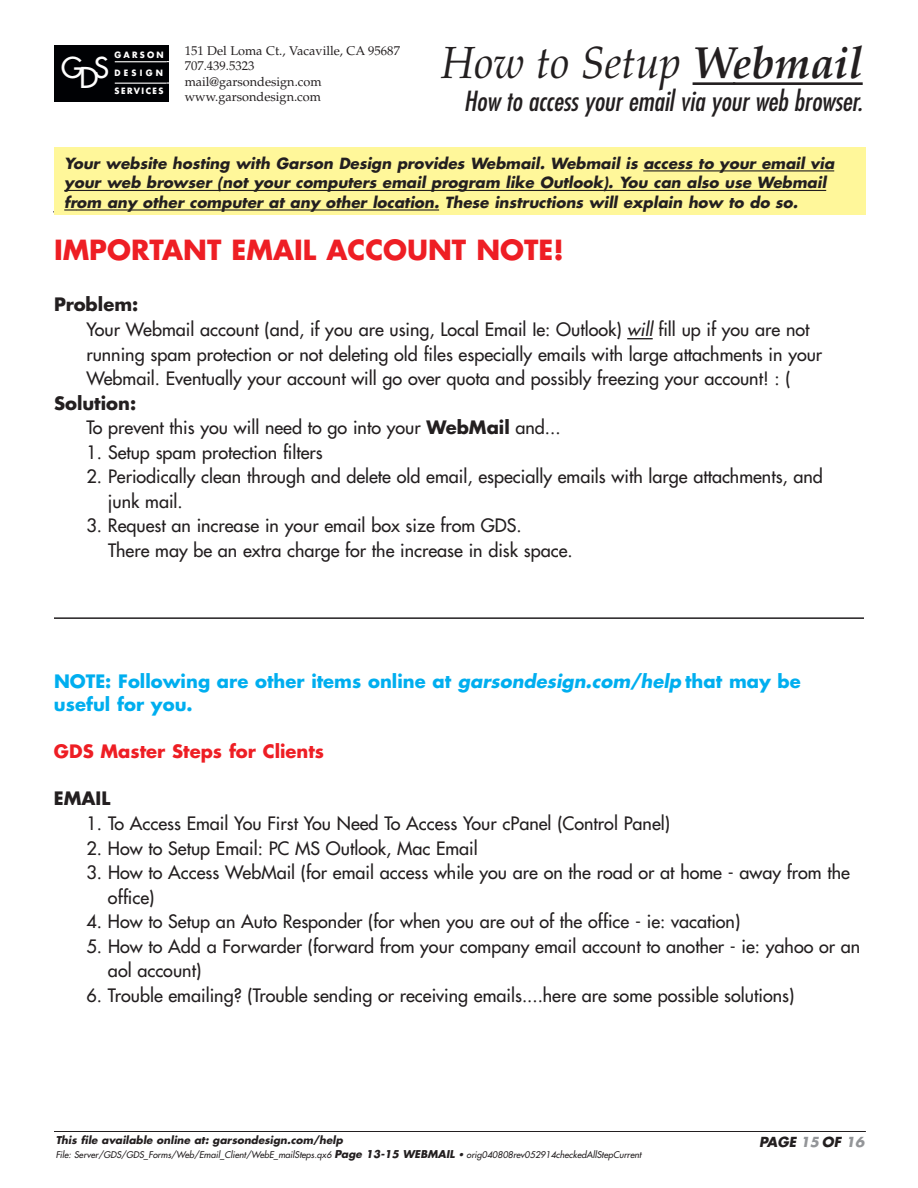
<style>
.page{position:relative;width:918px;height:1188px;background:#fff}
.page>*{position:absolute;margin:0;border:0;box-sizing:border-box;transform-origin:0 0}
.t1{font:italic 45px "Palatino";color:#231f20;scale:.95 1}
.t2{font:28.05px "Futura";color:#fff}
.t3{font:italic condensed 27px "Futura";color:#231f20}
.t4{font:700 27px "Futura";color:#ee1e24}
.t5{font:18px/24.6px "Futura";color:#231f20}
.t6{font:700 18px/23.4px "Futura";color:#00aeef}
.t7{font:700 18px "Futura";color:#ee1e24}
.t8{font:700 18px "Futura";color:#231f20}
.t9{font:italic 700 15px/19.5px "Futura";color:#231f20}
.t10{font:italic 700 13.5px "Futura";color:#231f20}
.t11{font:italic 700 13.5px "Futura";color:#939598}
.t12{font:12.75px/15.6px "Palatino";color:#231f20}
.t13{font:italic 700 10.5px "Futura";color:#231f20}
.t14{font:italic 9px "Futura";color:#231f20}
.t15{font:700 8.55px "Futura";letter-spacing:.265em;color:#fff}
.t16{font:700 8.55px "Futura";letter-spacing:.18em;color:#fff}
.s1{font-weight:700}
.s2{font-style:italic}
.s3{color:#939598}
.s4{color:#fff}
.s5{font-weight:700;font-size:10.5px}
</style>
<div class="page">
<hr style="left:53px;top:211px;width:810px;height:2px;background:#231f20">
<div style="left:54px;top:147px;width:812px;height:68px;background:#fff79a"></div>
<div style="left:54px;top:45px;width:115px;height:56px;background:#000104"></div>
<hr style="left:115px;top:61px;width:52px;height:1px;background:#fff">
<hr style="left:115px;top:83px;width:52px;height:1px;background:#fff">
<hr style="left:693px;top:82px;width:42px;height:3px;background:#231f20">
<hr style="left:733px;top:82px;width:130px;height:3px;background:#231f20">
<hr style="left:643px;top:170px;width:191px;height:1px;background:#231f20">
<hr style="left:64px;top:190px;width:99px;height:1px;background:#231f20">
<hr style="left:163px;top:190px;width:285px;height:1px;background:#231f20">
<hr style="left:448px;top:190px;width:182px;height:1px;background:#231f20">
<hr style="left:628px;top:190px;width:146px;height:1px;background:#231f20">
<hr style="left:773px;top:190px;width:53px;height:1px;background:#231f20">
<svg style="left:64px;top:209px;width:13px;height:2px"></svg>
<hr style="left:77px;top:209px;width:362px;height:2px;background:#231f20">
<hr style="left:54px;top:1131px;width:812px;height:1px;background:#231f20">
<svg style="left:627px;top:338px;width:26px;height:1px"></svg>
<hr style="left:54px;top:617px;width:810px;height:2px;background:#231f20">
<p class="t15" style="left:115px;top:50px;width:51px">GARSON</p>
<h2 class="t2" style="left:61px;top:53px;width:49px">G S</h2>
<h2 class="t2" style="left:80px;top:64px;width:20px">D</h2>
<p class="t15" style="left:115px;top:69px;width:50px">DESIGN</p>
<p class="t16" style="left:115px;top:87px;width:50px">SERVICES</p>
<p class="t12" style="left:185px;top:44px;width:217px">151 Del Loma Ct., Vacaville, CA 95687<br>707.439.5323<br>mail@garsondesign.com www.garsondesign.com</p>
<h1 class="t1" style="left:441px;top:45px;width:445px">How to Setup <span class="s1">Webmail</span></h1>
<h3 class="t3" style="left:464px;top:88px;width:400px">How to access your email via your web browser.</h3>
<p class="t9" style="left:64px;top:155px;width:772px">Your website hosting with Garson Design provides Webmail. Webmail is access to your email via your web browser (not your computers email program like Outlook). You can also use Webmail from any other computer at any other location. These instructions will explain how to do so.</p>
<h3 class="t4" style="left:54px;top:237px;width:511px">IMPORTANT EMAIL ACCOUNT NOTE!</h3>
<p class="t5" style="left:86px;top:294px;width:737px;text-indent:-32px"><span class="s1">Problem:<br></span>Your Webmail account (and, if you are using, Local Email Ie: Outlook) <span class="s2">will</span> fill up if you are not running spam protection or not deleting old files especially emails with large attachments in your Webmail. Eventually your account will go over quota and possibly freezing your account! : (</p>
<p class="t5" style="left:86px;top:392px;width:476px;text-indent:-32px"><span class="s1">Solution:<br></span>To prevent this you will need to go into your <span class="s1">WebMail</span> and...</p>
<p class="t5" style="left:86px;top:441px;width:238px">1. Setup spam protection filters</p>
<p class="t5" style="left:108px;top:466px;width:716px;text-indent:-22px">2. Periodically clean through and delete old email, especially emails with large attachments, and junk mail.</p>
<p class="t5" style="left:108px;top:515px;width:466px;text-indent:-22px">3. Request an increase in your email box size from GDS.<br>There may be an extra charge for the increase in disk space.</p>
<p class="t6" style="left:54px;top:671px;width:748px">NOTE: Following are other items online at <span class="s2">garsondesign.com/help</span> that may be useful for you.</p>
<p class="t7" style="left:54px;top:743px;width:272px">GDS Master Steps for Clients</p>
<p class="t8" style="left:54px;top:791px;width:58px">EMAIL</p>
<p class="t5" style="left:86px;top:812px;width:585px">1. To Access Email You First You Need To Access Your cPanel (Control Panel)</p>
<p class="t5" style="left:86px;top:837px;width:393px">2. How to Setup Email: PC MS Outlook, Mac Email</p>
<p class="t5" style="left:108px;top:861px;width:743px;text-indent:-22px">3. How to Access WebMail (for email access while you are on the road or at home - away from the office)</p>
<p class="t5" style="left:86px;top:910px;width:655px">4. How to Setup an Auto Responder (for when you are out of the office - ie: vacation)</p>
<p class="t5" style="left:108px;top:935px;width:754px;text-indent:-22px">5. How to Add a Forwarder (forward from your company email account to another - ie: yahoo or an aol account)</p>
<p class="t5" style="left:86px;top:984px;width:709px">6. Trouble emailing? (Trouble sending or receiving emails....here are some possible solutions)</p>
<p class="t13" style="left:56px;top:1136px;width:289px">This file available online at: garsondesign.com/help</p>
<p class="t10" style="left:759px;top:1136px;width:107px">PAGE <span class="s3">15</span> OF <span class="s4">09</span></p>
<p class="t14" style="left:56px;top:1150px;width:587px">File: Server/GDS/GDS_Forms/Web/Email_Client/WebE_mailSteps.qx6 <span class="s5">Page 13-15 WEBMAIL</span> • orig040808rev052914checkedAllStepCurrent</p>
<p class="t11" style="left:846px;top:1135px;width:20px">16</p>
</div>
